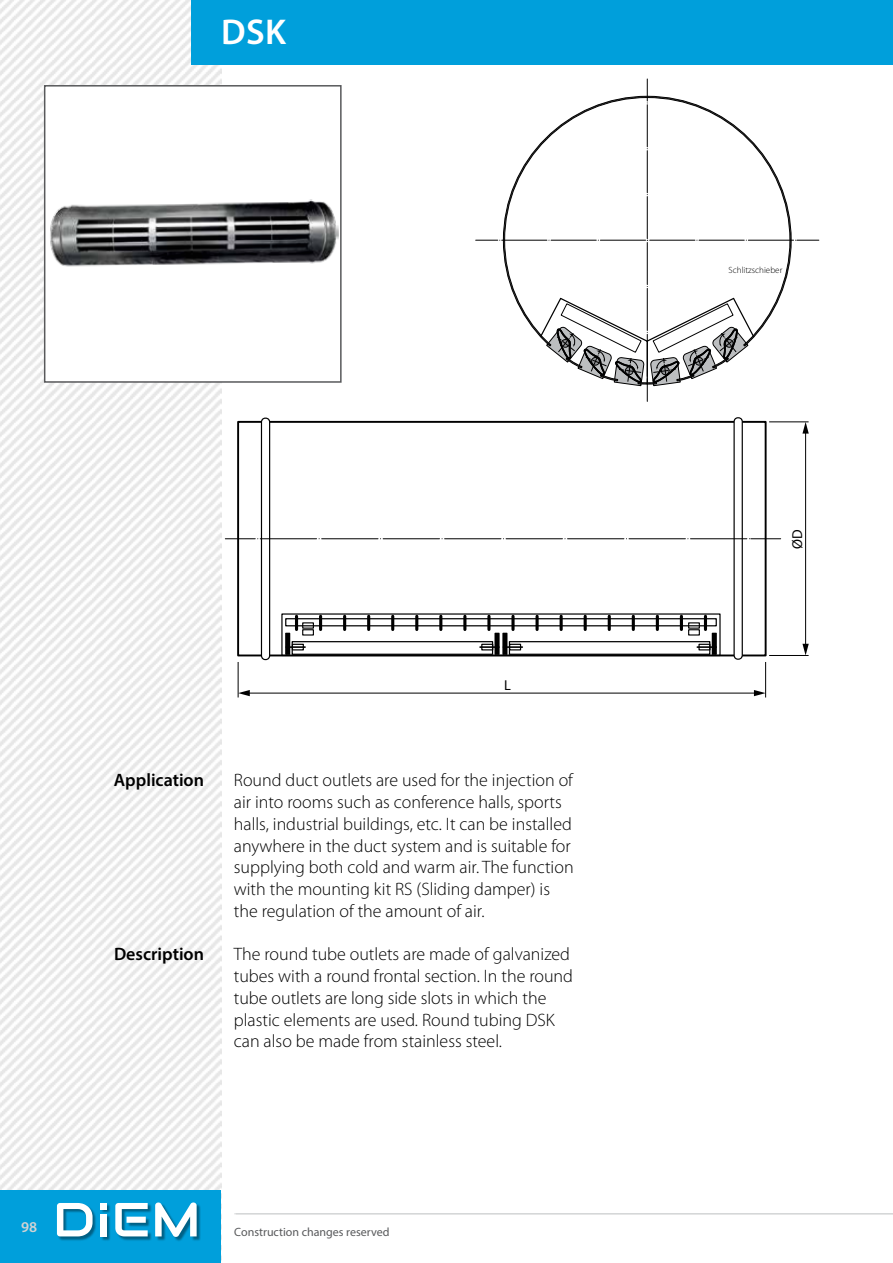
<style>
.page{position:relative;width:893px;height:1263px;background:#fff}
.page>*{position:absolute;margin:0;border:0;box-sizing:border-box;transform-origin:0 0}
.t1{font:600 36px "Myriad Pro";color:#fff}
.t2{font:300 18px/21.8px "Myriad Pro";color:#000}
.t3{font:600 18px "Myriad Pro";color:#000}
.t4{font:600 15px "Myriad Pro";color:#d1d3d4}
.t5{font:14.4px "Myriad Pro";color:#000}
.t6{font:12px "Myriad Pro";color:#58595b}
.t7{font:300 9px "Myriad Pro";color:#000}
</style>
<div class="page">
<img style="left:0;top:0;width:221px;height:1191px">
<div style="left:0;top:1191px;width:221px;height:72px;background:#009fdb"></div>
<div style="left:191px;top:0;width:702px;height:65px;background:#009fdb"></div>
<div style="left:44px;top:85px;width:298px;height:298px;background:#fff;border:2px solid #58595b"></div>
<img style="left:46px;top:199px;width:293px;height:70px">
<svg style="left:476px;top:79px;width:343px;height:322px"></svg>
<hr style="left:248px;top:693px;width:508px;height:1px;background:#000">
<svg style="left:239px;top:690px;width:11px;height:6px"></svg>
<svg style="left:754px;top:690px;width:11px;height:6px"></svg>
<hr style="left:765px;top:662px;width:1px;height:35px;background:#000">
<hr style="left:238px;top:662px;width:1px;height:35px;background:#000">
<hr style="left:805px;top:431px;width:1px;height:215px;background:#000">
<svg style="left:802px;top:423px;width:7px;height:11px"></svg>
<svg style="left:802px;top:644px;width:7px;height:11px"></svg>
<hr style="left:769px;top:655px;width:40px;height:1px;background:#000">
<hr style="left:769px;top:422px;width:40px;height:1px;background:#000">
<hr style="left:225px;top:538px;width:30px;height:1px;background:#000">
<svg style="left:258px;top:417px;width:491px;height:243px"></svg>
<hr style="left:751px;top:538px;width:30px;height:1px;background:#000">
<hr style="left:234px;top:1213px;width:659px;height:1px;background:#d1d3d4">
<div style="left:58px;top:1203px;width:144px;height:39px;background:#000;opacity:.4"></div>
<svg style="left:57px;top:1203px;width:36px;height:33px"></svg>
<div style="left:100px;top:1213px;width:7px;height:23px;background:#fff"></div>
<svg style="left:115px;top:1203px;width:33px;height:33px"></svg>
<svg style="left:155px;top:1202px;width:42px;height:35px"></svg>
<div style="left:100px;top:1203px;width:7px;height:6px;background:#fff"></div>
<h1 class="t1" style="left:221px;top:9px;width:66px">DSK</h1>
<p class="t4" style="left:21px;top:1217px;width:18px">98</p>
<p class="t5" style="left:504px;top:676px;width:8px">L</p>
<p class="t3" style="left:114px;top:769px;width:92px">Application</p>
<p class="t2" style="left:234px;top:769px;width:341px">Round duct outlets are used for the injection of air into rooms such as conference halls, sports halls, industrial buildings, etc. It can be installed anywhere in the duct system and is suitable for supplying both cold and warm air. The function with the mounting kit RS (Sliding damper) is the regulation of the amount of air.</p>
<p class="t3" style="left:114px;top:943px;width:92px">Description</p>
<p class="t2" style="left:234px;top:943px;width:341px">The round tube outlets are made of galvanized tubes with a round frontal section. In the round tube outlets are long side slots in which the plastic elements are used. Round tubing DSK can also be made from stainless steel.</p>
<p class="t6" style="left:234px;top:1225px;width:157px">Construction changes reserved</p>
<p class="t7" style="left:729px;top:265px;width:55px">Schlitzschieber</p>
<p class="t5" style="left:788px;top:549px;width:21px;rotate:-90deg">ØD</p>
</div>
